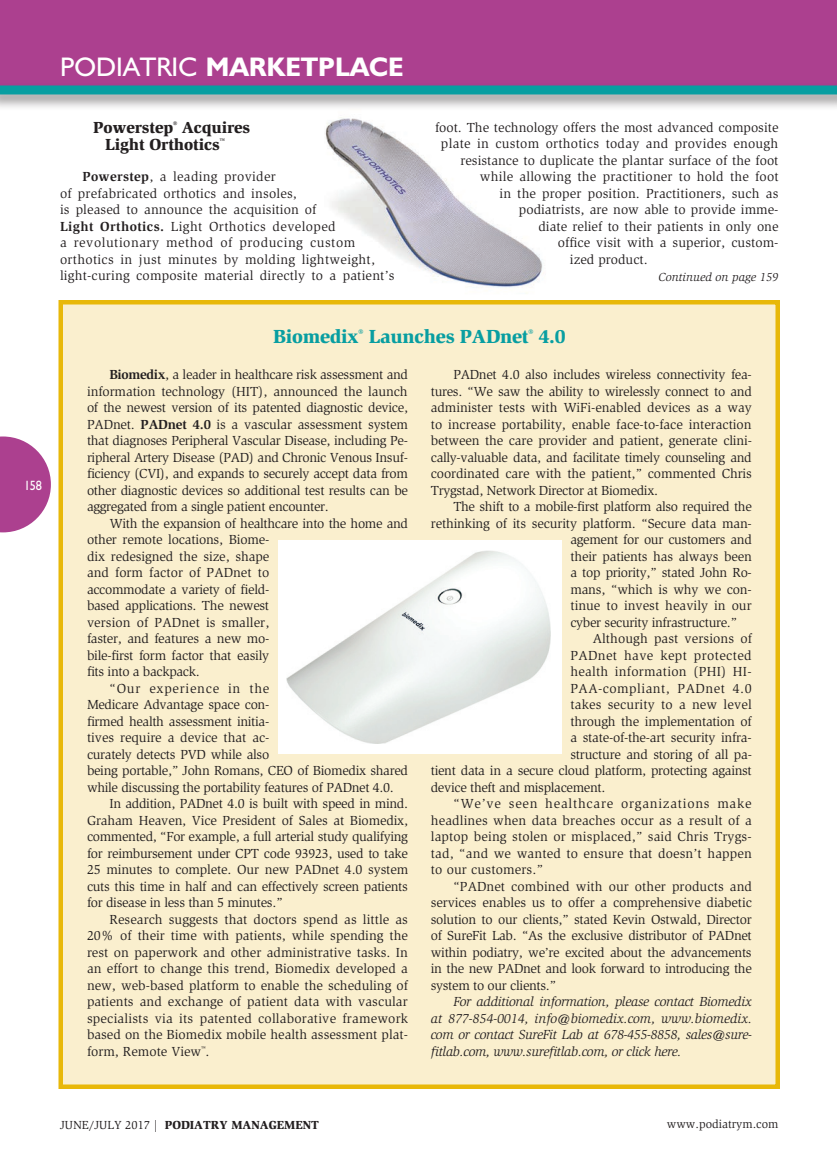
<style>
.page{position:relative;width:837px;height:1161px;background:#fff}
.page>*{position:absolute;margin:0;border:0;box-sizing:border-box;transform-origin:0 0}
.t1{font:700 27px "Humanist 521 BT";color:#fff}
.t2{font:900 19.5px "Slimbach";letter-spacing:-.015em;color:#089ea1}
.t3{font:900 16.5px/16.5px "Slimbach";letter-spacing:-.01em;color:#231f20}
.t4{font:13.5px/16.5px "Slimbach";letter-spacing:-.005em;color:#231f20;text-align:justify}
.t5{font:13.5px "Slimbach";letter-spacing:-.025em;color:#231f20}
.t6{font:13.5px/16.5px "Slimbach";letter-spacing:.02em;color:#231f20}
.t7{font:italic 13.5px/16.5px "Slimbach";letter-spacing:-.025em;color:#231f20;text-align:justify}
.t8{font:13.5px "Slimbach";letter-spacing:.015em;color:#231f20}
.t9{font:13.5px "Slimbach";letter-spacing:.055em;color:#231f20}
.t10{font:13.5px "Slimbach";letter-spacing:.025em;color:#231f20}
.t11{font:13.5px "Slimbach";letter-spacing:.035em;color:#231f20}
.t12{font:13.5px "Humanist 521 BT";color:#fff;scale:.9 1}
.t13{font:900 12px "Slimbach";color:#231f20}
.t14{font:italic 12px "Slimbach";color:#231f20}
.t15{font:12px "Slimbach";color:#231f20}
.s1{font-weight:400}
.s2{font-weight:700}
</style>
<div class="page">
<img style="left:325px;top:117px;width:218px;height:177px">
<svg style="left:0;top:436px;width:51px;height:96px"></svg>
<div style="left:0;top:0;width:837px;height:88px;background:#ac408f"></div>
<div style="left:0;top:82px;width:837px;height:29px;background:#231f20;opacity:.5"></div>
<div style="left:0;top:86px;width:837px;height:8px;background:#089ea1"></div>
<hr style="left:833px;top:82px;width:4px;height:29px;background:#231f20;opacity:.5">
<div style="left:58px;top:300px;width:722px;height:789px;background:#faefce;border:4px solid #e8b809"></div>
<div style="left:278px;top:540px;width:283px;height:214px;background:#fff"></div>
<img style="left:286px;top:551px;width:264px;height:192px">
<p class="t12" style="left:24px;top:477px;width:21px">158</p>
<h1 class="t1" style="left:60px;top:50px;width:345px"><span class="s1">PODIATRIC</span> MARKETPLACE</h1>
<p class="t3" style="left:105px;top:119px;width:146px;text-indent:-12px">Powerstep<sup>®</sup> Acquires<br>Light Orthotics<sup>™</sup></p>
<p class="t6" style="left:60px;top:168px;width:336px;text-indent:23px"><span class="s2">Powerstep</span>, a leading provider<br>of prefabricated orthotics and insoles,<br>is pleased to announce the acquisition of<br><span class="s2">Light Orthotics.</span> Light Orthotics developed<br>a revolutionary method of producing custom orthotics in just minutes by molding lightweight, light-curing composite material directly to a patient’s</p>
<p class="t4" style="left:435px;top:119px;width:345px">foot. The technology offers the most advanced composite</p>
<p class="t6" style="left:441px;top:135px;width:339px">plate in custom orthotics today and provides enough</p>
<p class="t4" style="left:460px;top:152px;width:320px">resistance to duplicate the plantar surface of the foot</p>
<p class="t8" style="left:480px;top:169px;width:300px">while allowing the practitioner to hold the foot</p>
<p class="t4" style="left:499px;top:185px;width:280px">in the proper position. Practitioners, such as</p>
<p class="t4" style="left:519px;top:201px;width:261px">podiatrists, are now able to provide imme-</p>
<p class="t4" style="left:538px;top:218px;width:242px">diate relief to their patients in only one</p>
<p class="t4" style="left:558px;top:234px;width:222px">office visit with a superior, custom-</p>
<p class="t4" style="left:570px;top:251px;width:79px">ized product.</p>
<p class="t14" style="left:659px;top:270px;width:121px">Continued on page 159</p>
<h2 class="t2" style="left:273px;top:324px;width:294px">Biomedix<sup>®</sup> Launches PADnet<sup>®</sup> 4.0</h2>
<p class="t4" style="left:431px;top:366px;width:323px;text-indent:23px">PADnet 4.0 also includes wireless connectivity fea&shy;tures. “We saw the ability to wirelessly connect to and administer tests with WiFi-enabled devices as a way to increase portability, enable face-to-face interaction between the care provider and patient, generate clini&shy;cally-valuable data, and facilitate timely counseling and coordinated care with the patient,” commented Chris Trygstad, Network Director at Biomedix.</p>
<p class="t5" style="left:453px;top:499px;width:300px">The shift to a mobile-first platform also required the</p>
<p class="t4" style="left:431px;top:515px;width:323px">rethinking of its security platform. “Secure data man-</p>
<p class="t5" style="left:570px;top:532px;width:183px">agement for our customers and</p>
<p class="t4" style="left:570px;top:548px;width:183px">their patients has always been</p>
<p class="t5" style="left:570px;top:565px;width:183px">a top priority,” stated John Ro-</p>
<p class="t4" style="left:570px;top:581px;width:183px">mans, “which is why we con-</p>
<p class="t4" style="left:570px;top:597px;width:183px">tinue to invest heavily in our</p>
<p class="t5" style="left:570px;top:614px;width:168px">cyber security infrastructure.”</p>
<p class="t4" style="left:593px;top:630px;width:161px">Although past versions of</p>
<p class="t10" style="left:570px;top:647px;width:183px">PADnet have kept protected</p>
<p class="t6" style="left:570px;top:663px;width:183px">health information (PHI) HI-</p>
<p class="t11" style="left:570px;top:680px;width:183px">PAA-compliant, PADnet 4.0</p>
<p class="t4" style="left:570px;top:696px;width:183px">takes security to a new level</p>
<p class="t4" style="left:570px;top:713px;width:183px">through the implementation of</p>
<p class="t4" style="left:570px;top:729px;width:183px">a state-of-the-art security infra-</p>
<p class="t4" style="left:570px;top:746px;width:183px">structure and storing of all pa-</p>
<p class="t5" style="left:431px;top:763px;width:323px">tient data in a secure cloud platform, protecting against</p>
<p class="t5" style="left:431px;top:779px;width:176px">device theft and misplacement.</p>
<p class="t9" style="left:453px;top:796px;width:300px">“We’ve seen healthcare organizations make</p>
<p class="t4" style="left:431px;top:812px;width:323px">headlines when data breaches occur as a result of a</p>
<p class="t4" style="left:431px;top:828px;width:322px">laptop being stolen or misplaced,” said Chris Trygs-</p>
<p class="t4" style="left:431px;top:845px;width:323px">tad, “and we wanted to ensure that doesn’t happen</p>
<p class="t4" style="left:431px;top:861px;width:114px">to our customers.”</p>
<p class="t4" style="left:453px;top:878px;width:300px">“PADnet combined with our other products and</p>
<p class="t4" style="left:431px;top:894px;width:323px">services enables us to offer a comprehensive diabetic</p>
<p class="t5" style="left:431px;top:911px;width:322px">solution to our clients,” stated Kevin Ostwald, Director</p>
<p class="t5" style="left:431px;top:928px;width:323px">of SureFit Lab. “As the exclusive distributor of PADnet</p>
<p class="t5" style="left:431px;top:944px;width:322px">within podiatry, we’re excited about the advancements</p>
<p class="t5" style="left:431px;top:961px;width:323px">in the new PADnet and look forward to introducing the</p>
<p class="t5" style="left:431px;top:977px;width:127px">system to our clients.”</p>
<p class="t7" style="left:431px;top:993px;width:323px;text-indent:23px">For additional information, please contact Biomedix at 877-854-0014, info@biomedix.com, www.biomedix. com or contact SureFit Lab at 678-455-8858, sales@sure&shy;fitlab.com, www.surefitlab.com, or click here.</p>
<p class="t4" style="left:87px;top:366px;width:323px;text-indent:23px"><span class="s2">Biomedix</span>, a leader in healthcare risk assessment and information technology (HIT), announced the launch of the newest version of its patented diagnostic device, PADnet. <span class="s2">PADnet 4.0</span> is a vascular assessment system that diagnoses Peripheral Vascular Disease, including Pe&shy;ripheral Artery Disease (PAD) and Chronic Venous Insuf&shy;ficiency (CVI), and expands to securely accept data from other diagnostic devices so additional test results can be aggregated from a single patient encounter.</p>
<p class="t5" style="left:110px;top:515px;width:300px">With the expansion of healthcare into the home and</p>
<p class="t4" style="left:87px;top:531px;width:184px">other remote locations, Biome-</p>
<p class="t4" style="left:87px;top:548px;width:184px">dix redesigned the size, shape</p>
<p class="t4" style="left:87px;top:564px;width:184px">and form factor of PADnet to</p>
<p class="t5" style="left:87px;top:581px;width:184px">accommodate a variety of field-</p>
<p class="t4" style="left:87px;top:597px;width:184px">based applications. The newest</p>
<p class="t4" style="left:87px;top:614px;width:184px">version of PADnet is smaller,</p>
<p class="t4" style="left:87px;top:630px;width:184px">faster, and features a new mo-</p>
<p class="t4" style="left:87px;top:647px;width:184px">bile-first form factor that easily</p>
<p class="t5" style="left:87px;top:664px;width:114px">fits into a backpack.</p>
<p class="t9" style="left:110px;top:680px;width:161px">“Our experience in the</p>
<p class="t5" style="left:87px;top:697px;width:184px">Medicare Advantage space con-</p>
<p class="t5" style="left:87px;top:713px;width:184px">firmed health assessment initia-</p>
<p class="t4" style="left:87px;top:729px;width:184px">tives require a device that ac-</p>
<p class="t5" style="left:87px;top:746px;width:184px">curately detects PVD while also</p>
<p class="t5" style="left:87px;top:763px;width:323px">being portable,” John Romans, CEO of Biomedix shared</p>
<p class="t5" style="left:87px;top:779px;width:308px">while discussing the portability features of PADnet 4.0.</p>
<p class="t5" style="left:110px;top:796px;width:300px">In addition, PADnet 4.0 is built with speed in mind.</p>
<p class="t4" style="left:87px;top:812px;width:323px">Graham Heaven, Vice President of Sales at Biomedix,</p>
<p class="t5" style="left:87px;top:829px;width:322px">commented, “For example, a full arterial study qualifying</p>
<p class="t5" style="left:87px;top:845px;width:322px">for reimbursement under CPT code 93923, used to take</p>
<p class="t4" style="left:87px;top:861px;width:323px">25 minutes to complete. Our new PADnet 4.0 system</p>
<p class="t5" style="left:87px;top:878px;width:322px">cuts this time in half and can effectively screen patients</p>
<p class="t5" style="left:87px;top:895px;width:197px">for disease in less than 5 minutes.”</p>
<p class="t4" style="left:110px;top:911px;width:300px">Research suggests that doctors spend as little as</p>
<p class="t4" style="left:87px;top:927px;width:323px">20% of their time with patients, while spending the</p>
<p class="t4" style="left:87px;top:944px;width:322px">rest on paperwork and other administrative tasks. In</p>
<p class="t4" style="left:87px;top:960px;width:322px">an effort to change this trend, Biomedix developed a</p>
<p class="t4" style="left:87px;top:977px;width:322px">new, web-based platform to enable the scheduling of</p>
<p class="t4" style="left:87px;top:993px;width:322px">patients and exchange of patient data with vascular</p>
<p class="t8" style="left:87px;top:1010px;width:323px">specialists via its patented collaborative framework</p>
<p class="t4" style="left:87px;top:1026px;width:322px">based on the Biomedix mobile health assessment plat-</p>
<p class="t4" style="left:87px;top:1043px;width:124px">form, Remote View<sup>™</sup>.</p>
<p class="t13" style="left:60px;top:1117px;width:260px"><span class="s1">JUNE/JULY 2017 |</span> PODIATRY MANAGEMENT</p>
<p class="t15" style="left:667px;top:1117px;width:113px">www.podiatrym.com</p>
</div>
